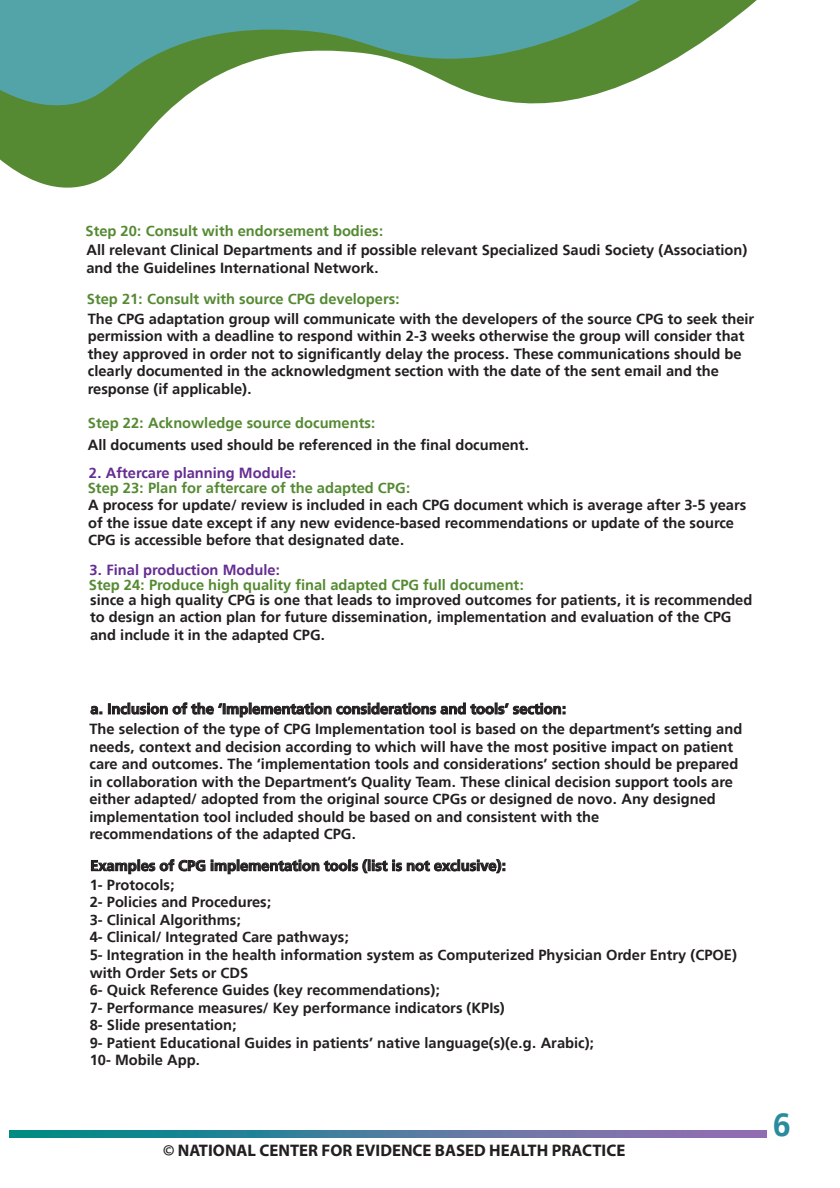
<style>
.page{position:relative;width:840px;height:1188px;background:#fff}
.page>*{position:absolute;margin:0;border:0;box-sizing:border-box;transform-origin:0 0}
.t1{font:700 32.4px "Frutiger LT Arabic 65";color:#2b8b9e}
.t2{font:700 16.8px "Myriad Pro";color:#231f20}
.t3{font:700 14.8px/17.6px "Frutiger LT Arabic 65";color:#231f20}
.t4{font:700 14.8px "Frutiger LT Arabic 65";color:#558a33}
.t5{font:700 14.8px "Frutiger LT Arabic 65";color:#652d91}
</style>
<div class="page">
<svg style="left:9px;top:1130px;width:758px;height:7px;background:#4b7c9d"></svg>
<svg style="left:91px;top:706px;width:11px;height:9px"></svg>
<svg style="left:108px;top:702px;width:457px;height:15px"></svg>
<svg style="left:91px;top:859px;width:114px;height:15px"></svg>
<svg style="left:211px;top:859px;width:294px;height:15px"></svg>
<svg style="left:0;top:0;width:757px;height:188px"></svg>
<svg style="left:0;top:0;width:640px;height:109px;fill:#55a4a9"></svg>
<p class="t4" style="left:86px;top:218px;width:299px">Step 20: Consult with endorsement bodies:</p>
<p class="t3" style="left:86px;top:241px;width:662px">All relevant Clinical Departments and if possible relevant Specialized Saudi Society (Association) and the Guidelines International Network.</p>
<p class="t4" style="left:87px;top:287px;width:315px">Step 21: Consult with source CPG developers:</p>
<p class="t3" style="left:88px;top:310px;width:668px">The CPG adaptation group will communicate with the developers of the source CPG to seek their permission with a deadline to respond within 2-3 weeks otherwise the group will consider that they approved in order not to significantly delay the process. These communications should be clearly documented in the acknowledgment section with the date of the sent email and the response (if applicable).</p>
<p class="t4" style="left:88px;top:411px;width:289px">Step 22: Acknowledge source documents:</p>
<p class="t3" style="left:88px;top:436px;width:443px">All documents used should be referenced in the final document.</p>
<p class="t5" style="left:89px;top:461px;width:209px">2. Aftercare planning Module:</p>
<p class="t4" style="left:88px;top:476px;width:324px">Step 23: Plan for aftercare of the adapted CPG:</p>
<p class="t3" style="left:88px;top:496px;width:660px">A process for update/ review is included in each CPG document which is average after 3-5 years of the issue date except if any new evidence-based recommendations or update of the source<br>CPG is accessible before that designated date.</p>
<p class="t5" style="left:90px;top:558px;width:192px">3. Final production Module:</p>
<p class="t4" style="left:89px;top:572px;width:437px">Step 24: Produce high quality final adapted CPG full document:</p>
<p class="t3" style="left:90px;top:591px;width:664px">since a high quality CPG is one that leads to improved outcomes for patients, it is recommended to design an action plan for future dissemination, implementation and evaluation of the CPG and include it in the adapted CPG.</p>
<p class="t3" style="left:90px;top:699px;width:654px;line-height:20px">a. Inclusion of the ‘Implementation considerations and tools’ section:<br>The selection of the type of CPG Implementation tool is based on the department’s setting and</p>
<p class="t3" style="left:90px;top:737px;width:650px">needs, context and decision according to which will have the most positive impact on patient care and outcomes. The ‘implementation tools and considerations’ section should be prepared in collaboration with the Department’s Quality Team. These clinical decision support tools are either adapted/ adopted from the original source CPGs or designed de novo. Any designed implementation tool included should be based on and consistent with the<br>recommendations of the adapted CPG.</p>
<p class="t3" style="left:90px;top:857px;width:649px">Examples of CPG implementation tools (list is not exclusive):<br>1- Protocols;<br>2- Policies and Procedures;<br>3- Clinical Algorithms;<br>4- Clinical/ Integrated Care pathways;<br>5- Integration in the health information system as Computerized Physician Order Entry (CPOE) with Order Sets or CDS<br>6- Quick Reference Guides (key recommendations);<br>7- Performance measures/ Key performance indicators (KPIs)<br>8- Slide presentation;<br>9- Patient Educational Guides in patients’ native language(s)(e.g. Arabic);<br>10- Mobile App.</p>
<p class="t2" style="left:163px;top:1140px;width:464px">© NATIONAL CENTER FOR EVIDENCE BASED HEALTH PRACTICE</p>
<h1 class="t1" style="left:773px;top:1098px;width:20px">6</h1>
</div>
